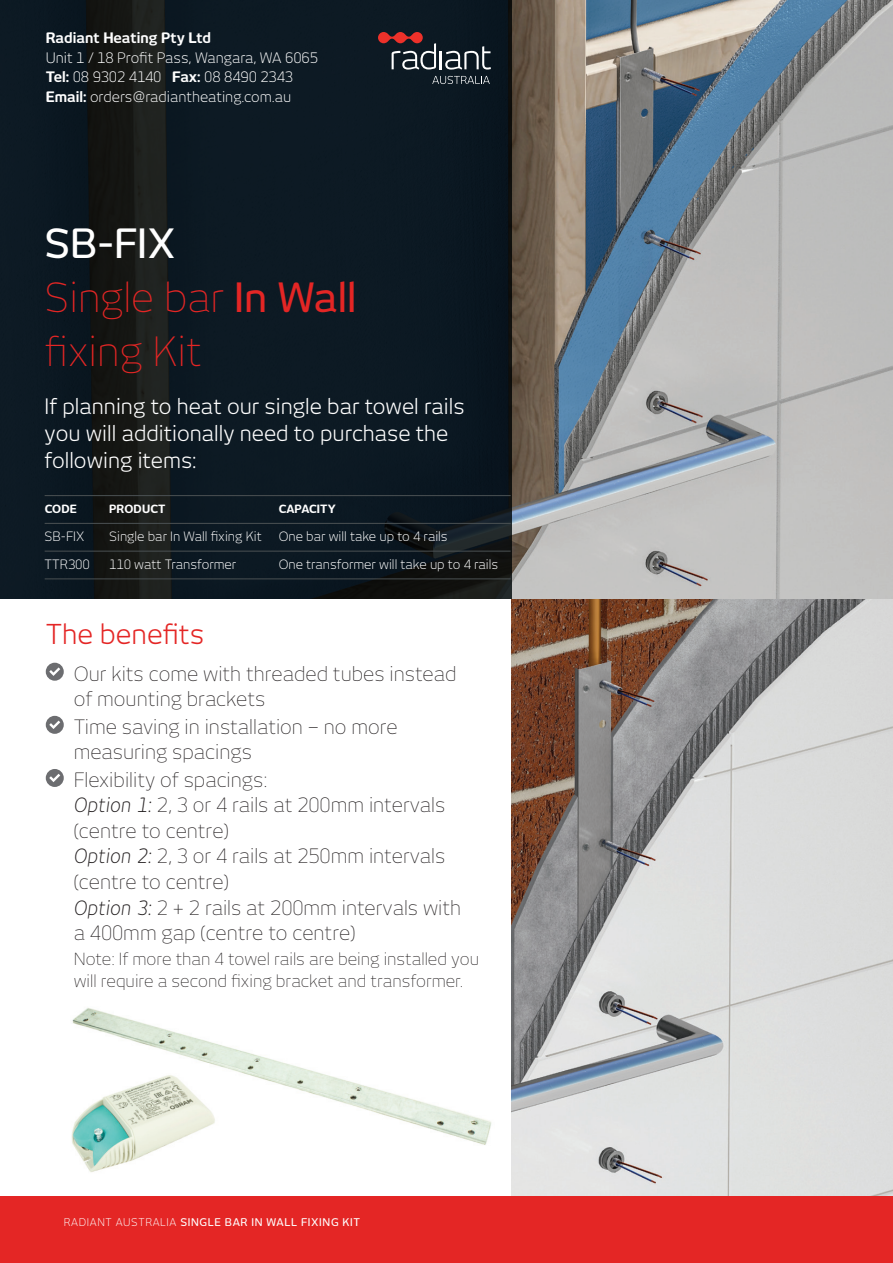
<style>
.page{position:relative;width:893px;height:1263px;background:#fff}
.page>*{position:absolute;margin:0;border:0;box-sizing:border-box;transform-origin:0 0}
.t1{font:39.75px/53.7px "New June Fine";color:#e42625}
.t2{font:500 39.75px "New June";color:#fff}
.t3{font:27px "New June";color:#e42625}
.t4{font:21px/27px "New June";color:#fff}
.t5{font:19.5px/25.5px "New June Fine";color:#231f20}
.t6{font:16.5px/21px "New June Fine";color:#231f20}
.t7{font:300 14.25px/19.5px "New June";color:#fff}
.t8{font:700 14.25px "New June";color:#fff}
.t9{font:300 12.75px "New June";color:#fff}
.t10{font:700 11.25px "New June";letter-spacing:.01em;color:#fff}
.t11{font:500 10.5px "New June";letter-spacing:.06em;color:#fff}
.s1{font-weight:700}
.s2{font-family:"New June";font-weight:500}
.s3{font-family:"New June";font-weight:300;font-style:italic}
.s4{font-weight:300}
</style>
<div class="page">
<img style="left:512px;top:599px;width:381px;height:597px">
<img style="left:512px;top:0;width:381px;height:598px">
<div style="left:0;top:1196px;width:893px;height:67px;background:#e42625"></div>
<svg style="left:0;top:0;width:512px;height:599px;background:#0d1820"></svg>
<hr style="left:45px;top:495px;width:466px;height:1px;background:#4b5153">
<hr style="left:45px;top:523px;width:466px;height:1px;background:#4b5153">
<hr style="left:45px;top:551px;width:466px;height:1px;background:#4b5153">
<hr style="left:45px;top:579px;width:466px;height:1px;background:#4b5153">
<svg style="left:378px;top:32px;width:113px;height:38px;background:#3f3b42"></svg>
<svg style="left:432px;top:76px;width:58px;height:8px"></svg>
<svg style="left:46px;top:663px;width:18px;height:18px"></svg>
<svg style="left:46px;top:716px;width:18px;height:18px"></svg>
<svg style="left:46px;top:769px;width:18px;height:18px"></svg>
<img style="left:72px;top:1008px;width:420px;height:137px">
<img style="left:71px;top:1062px;width:156px;height:110px">
<p class="t8" style="left:46px;top:30px;width:167px">Radiant Heating Pty Ltd</p>
<p class="t7" style="left:46px;top:47px;width:274px">Unit 1 / 18 Profit Pass, Wangara, WA 6065<br><span class="s1">Tel:</span> 08 9302 4140 <span class="s1">Fax:</span> 08 8490 2343<br><span class="s1">Email:</span> orders@radiantheating.com.au</p>
<h1 class="t2" style="left:45px;top:220px;width:132px">SB-FIX</h1>
<h1 class="t1" style="left:45px;top:270px;width:313px">Single bar <span class="s2">In Wall </span>fixing Kit</h1>
<p class="t4" style="left:45px;top:393px;width:421px">If planning to heat our single bar towel rails you will additionally need to purchase the following items:</p>
<p class="t10" style="left:45px;top:502px;width:34px">CODE</p>
<p class="t10" style="left:109px;top:502px;width:58px">PRODUCT</p>
<p class="t10" style="left:279px;top:502px;width:59px">CAPACITY</p>
<p class="t9" style="left:45px;top:529px;width:41px">SB-FIX</p>
<p class="t9" style="left:109px;top:529px;width:154px">Single bar In Wall fixing Kit</p>
<p class="t9" style="left:279px;top:529px;width:171px">One bar will take up to 4 rails</p>
<p class="t9" style="left:45px;top:556px;width:47px">TTR300</p>
<p class="t9" style="left:109px;top:556px;width:129px">110 watt Transformer</p>
<p class="t9" style="left:279px;top:556px;width:221px">One transformer will take up to 4 rails</p>
<h2 class="t3" style="left:46px;top:618px;width:160px">The benefits</h2>
<p class="t5" style="left:74px;top:660px;width:384px">Our kits come with threaded tubes instead of mounting brackets</p>
<p class="t5" style="left:74px;top:714px;width:325px">Time saving in installation – no more measuring spacings</p>
<p class="t5" style="left:74px;top:767px;width:389px">Flexibility of spacings:<br><span class="s3">Option 1:</span> 2, 3 or 4 rails at 200mm intervals (centre to centre)<br><span class="s3">Option 2:</span> 2, 3 or 4 rails at 250mm intervals (centre to centre)<br><span class="s3">Option 3:</span> 2 + 2 rails at 200mm intervals with a 400mm gap (centre to centre)</p>
<p class="t6" style="left:74px;top:949px;width:407px">Note: If more than 4 towel rails are being installed you will require a second fixing bracket and transformer.</p>
<p class="t11" style="left:64px;top:1216px;width:298px"><span class="s4">RADIANT AUSTRALIA</span> SINGLE BAR IN WALL FIXING KIT</p>
</div>
